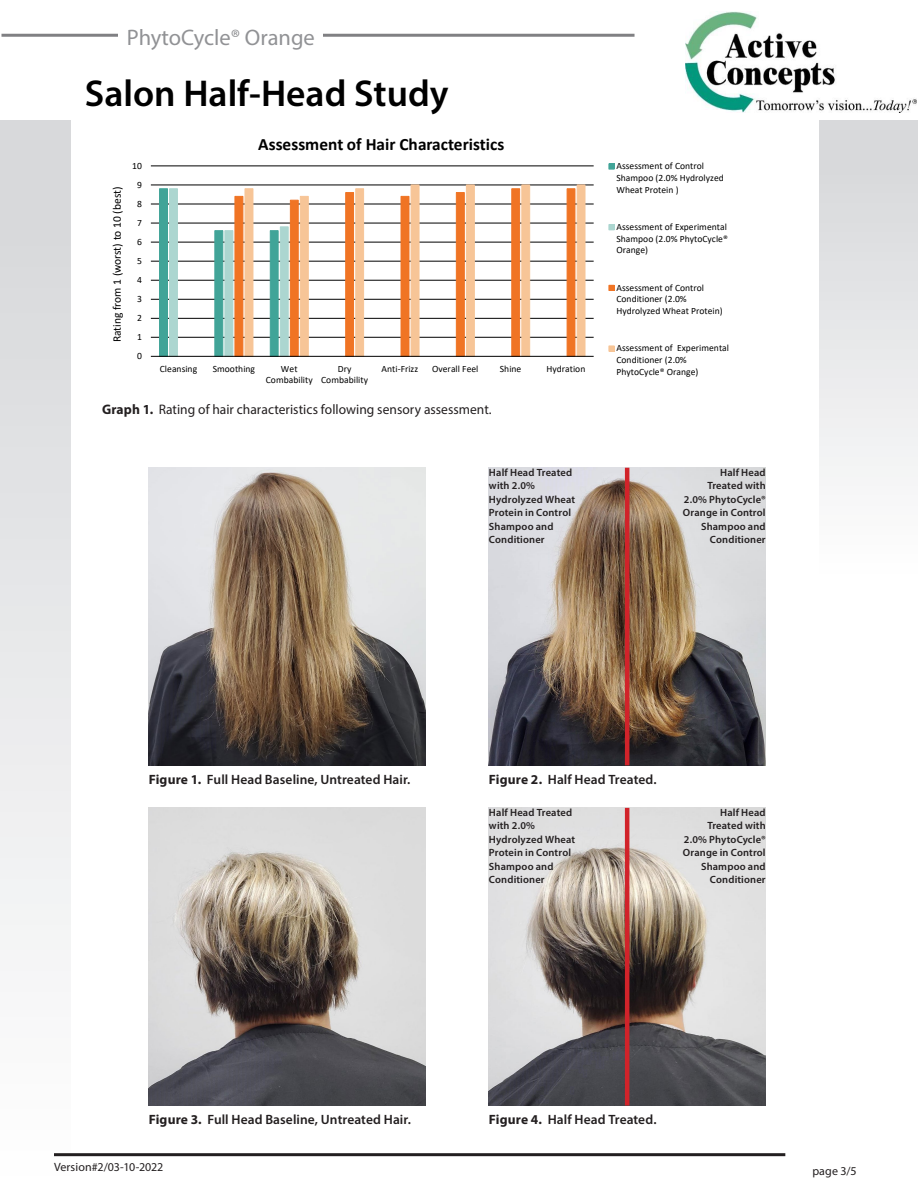
<style>
.page{position:relative;width:918px;height:1188px;background:#fff}
.page>*{position:absolute;margin:0;border:0;box-sizing:border-box;transform-origin:0 0}
.t1{font:600 37.5px "Myriad Pro";color:#000}
.t2{font:22.5px "Myriad Pro";color:#919295}
.t3{font:700 17.25px "Calibri";color:#000}
.t4{font:13.8px "Myriad Pro";letter-spacing:.005em;color:#231f20}
.t5{font:600 13.5px "Myriad Pro";letter-spacing:.005em;color:#231f20}
.t6{font:12px "Myriad Pro";letter-spacing:.005em;color:#231f20}
.t7{font:11.55px "Calibri";letter-spacing:-.005em;color:#000}
.t8{font:600 10.5px/13.5px "Myriad Pro";letter-spacing:.015em;color:#231f20}
.t9{font:9.6px/11.7px "Calibri";letter-spacing:.005em;color:#000}
.s1{font-weight:700}
</style>
<div class="page">
<img style="left:149px;top:468px;width:276px;height:297px">
<hr style="left:151px;top:337px;width:443px;height:1px;background:#000">
<hr style="left:151px;top:318px;width:443px;height:1px;background:#000">
<hr style="left:151px;top:299px;width:443px;height:1px;background:#000">
<hr style="left:151px;top:280px;width:443px;height:1px;background:#000">
<hr style="left:151px;top:261px;width:443px;height:1px;background:#000">
<hr style="left:151px;top:242px;width:443px;height:1px;background:#000">
<hr style="left:151px;top:223px;width:443px;height:1px;background:#000">
<hr style="left:151px;top:204px;width:443px;height:1px;background:#000">
<hr style="left:151px;top:185px;width:443px;height:1px;background:#000">
<hr style="left:151px;top:166px;width:443px;height:1px;background:#000">
<svg style="left:159px;top:188px;width:75px;height:168px"></svg>
<svg style="left:234px;top:195px;width:10px;height:161px;background:#ef813a"></svg>
<svg style="left:244px;top:184px;width:342px;height:172px"></svg>
<hr style="left:151px;top:356px;width:443px;height:1px;background:#000">
<svg style="left:609px;top:163px;width:6px;height:6px"></svg>
<svg style="left:609px;top:224px;width:6px;height:6px"></svg>
<svg style="left:609px;top:285px;width:6px;height:6px"></svg>
<svg style="left:609px;top:346px;width:6px;height:6px"></svg>
<div style="left:819px;top:120px;width:99px;height:459px;background:linear-gradient(to bottom,#d4d5d8,#fefefe)"></div>
<hr style="left:2px;top:34px;width:633px;height:3px;background:#808083">
<div style="left:0;top:120px;width:71px;height:1068px;background:linear-gradient(to bottom,#d4d5d8,#fefefe)"></div>
<hr style="left:54px;top:1153px;width:731px;height:3px;background:#231f20">
<img style="left:489px;top:468px;width:276px;height:297px">
<hr style="left:625px;top:468px;width:4px;height:297px;background:#d1232a">
<img style="left:149px;top:808px;width:276px;height:298px">
<img style="left:489px;top:808px;width:276px;height:298px">
<hr style="left:625px;top:808px;width:4px;height:298px;background:#d1232a">
<img style="left:686px;top:12px;width:230px;height:100px">
<div style="left:119px;top:28px;width:204px;height:26px;background:#fff"></div>
<p class="t2" style="left:127px;top:23px;width:190px">PhytoCycle® Orange</p>
<p class="t1" style="left:85px;top:69px;width:365px">Salon Half-Head Study</p>
<p class="t7" style="left:109px;top:342px;width:157px;rotate:-90deg">Rating from 1 (worst) to 10 (best)</p>
<p class="t9" style="left:132px;top:159px;width:11px">10</p>
<p class="t9" style="left:137px;top:178px;width:6px">9</p>
<p class="t9" style="left:137px;top:197px;width:6px">8</p>
<p class="t9" style="left:137px;top:216px;width:6px">7</p>
<p class="t9" style="left:137px;top:236px;width:6px">6</p>
<p class="t9" style="left:137px;top:255px;width:6px">5</p>
<p class="t9" style="left:137px;top:274px;width:6px">4</p>
<p class="t9" style="left:137px;top:293px;width:6px">3</p>
<p class="t9" style="left:137px;top:312px;width:6px">2</p>
<p class="t9" style="left:137px;top:331px;width:6px">1</p>
<p class="t9" style="left:137px;top:350px;width:6px">0</p>
<p class="t3" style="left:258px;top:132px;width:248px">Assessment of Hair Characteristics</p>
<p class="t9" style="left:160px;top:362px;width:39px">Cleansing</p>
<p class="t9" style="left:213px;top:362px;width:44px">Smoothing</p>
<p class="t9" style="left:266px;top:362px;width:48px;text-align:center">Wet<br>Combability</p>
<p class="t9" style="left:321px;top:362px;width:48px;text-align:center">Dry<br>Combability</p>
<p class="t9" style="left:382px;top:362px;width:38px">Anti-Frizz</p>
<p class="t9" style="left:432px;top:362px;width:48px">Overall Feel</p>
<p class="t9" style="left:500px;top:362px;width:23px">Shine</p>
<p class="t9" style="left:547px;top:362px;width:40px">Hydration</p>
<p class="t4" style="left:102px;top:401px;width:391px"><span class="s1">Graph 1.</span> Rating of hair characteristics following sensory assessment.</p>
<p class="t8" style="left:489px;top:465px;width:88px">Half Head Treated with 2.0%<br>Hydrolyzed Wheat<br>Protein in Control<br>Shampoo and<br>Conditioner</p>
<p class="t9" style="left:616px;top:160px;width:109px">Assessment of Control<br>Shampoo (2.0% Hydrolyzed<br>Wheat Protein )</p>
<p class="t9" style="left:616px;top:221px;width:113px;text-align:justify">Assessment of Experimental Shampoo (2.0% PhytoCycle® Orange)</p>
<p class="t9" style="left:616px;top:281px;width:108px">Assessment of Control<br>Conditioner (2.0%<br>Hydrolyzed Wheat Protein)</p>
<p class="t9" style="left:616px;top:342px;width:114px">Assessment of Experimental<br>Conditioner (2.0%<br>PhytoCycle® Orange)</p>
<p class="t8" style="left:683px;top:465px;width:84px;text-align:right">Half Head<br>Treated with<br>2.0% PhytoCycle®<br>Orange in Control<br>Shampoo and<br>Conditioner</p>
<p class="t5" style="left:149px;top:771px;width:263px"><span class="s1">Figure 1.</span> Full Head Baseline, Untreated Hair.</p>
<p class="t5" style="left:489px;top:771px;width:169px"><span class="s1">Figure 2.</span> Half Head Treated.</p>
<p class="t8" style="left:489px;top:805px;width:88px">Half Head Treated with 2.0%<br>Hydrolyzed Wheat<br>Protein in Control<br>Shampoo and<br>Conditioner</p>
<p class="t8" style="left:683px;top:805px;width:84px;text-align:right">Half Head<br>Treated with<br>2.0% PhytoCycle®<br>Orange in Control<br>Shampoo and<br>Conditioner</p>
<p class="t5" style="left:149px;top:1111px;width:264px"><span class="s1">Figure 3.</span> Full Head Baseline, Untreated Hair.</p>
<p class="t5" style="left:489px;top:1111px;width:169px"><span class="s1">Figure 4.</span> Half Head Treated.</p>
<p class="t6" style="left:54px;top:1160px;width:111px">Version#2/03-10-2022</p>
<p class="t6" style="left:812px;top:1164px;width:46px">page 3/5</p>
</div>
